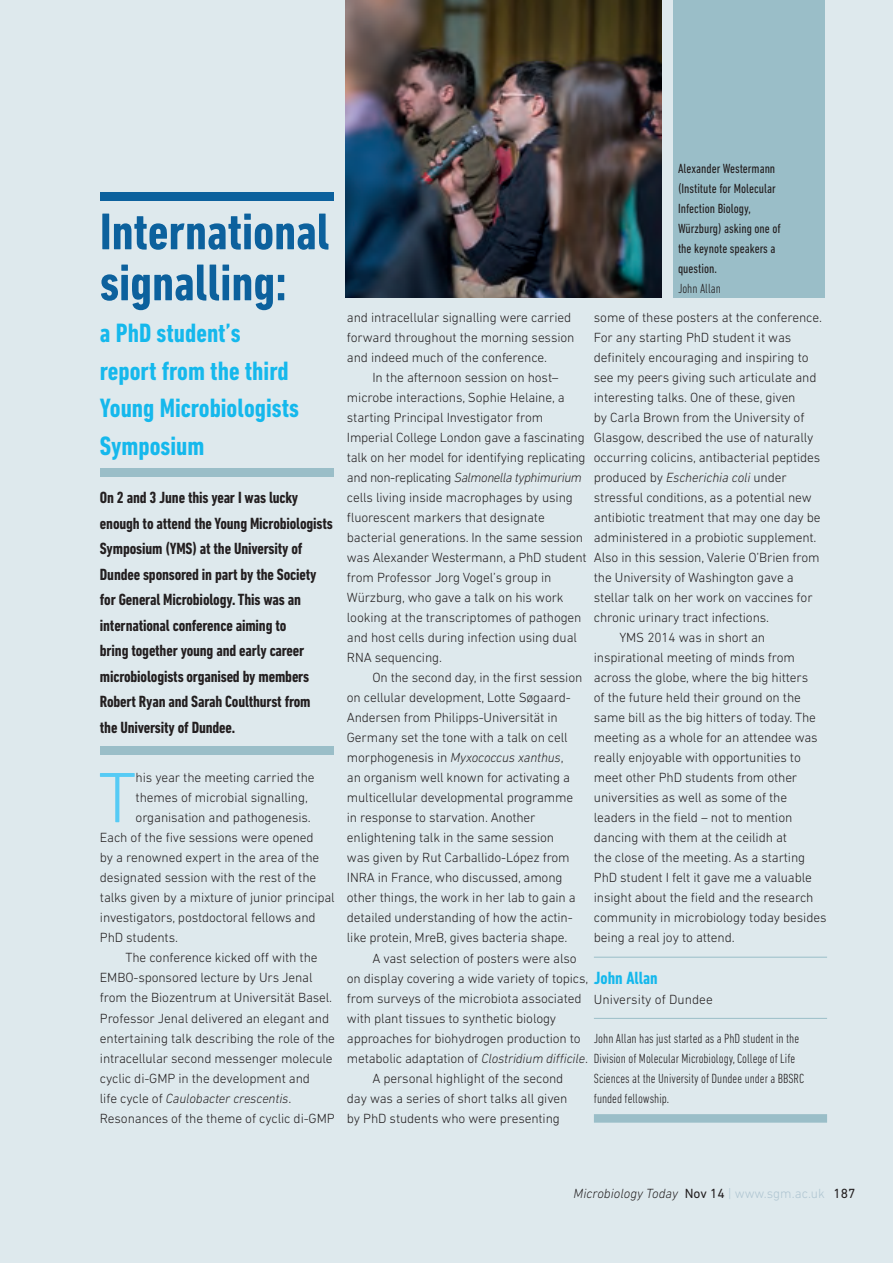
<style>
.page{position:relative;width:893px;height:1263px;background:#dee9ed}
.page>*{position:absolute;margin:0;border:0;box-sizing:border-box;transform-origin:0 0}
.t1{font:300 72.45px "DIN Next LT Pro";color:#56cbf5}
.t2{font:700 condensed 52.5px/51px "DIN Next LT Pro";color:#0c619d}
.t3{font:700 condensed 27px/37.5px "DIN Next LT Pro";color:#15b8ec}
.t4{font:700 condensed 18px "DIN Next LT Pro";color:#15b8ec}
.t5{font:700 condensed 16.5px/25.5px "DIN Next LT Pro";letter-spacing:-.01em;color:#231f20}
.t6{font:300 13.5px/20px "DIN Next LT Pro";letter-spacing:-.01em;color:#231f20}
.t7{font:300 condensed 13.5px "DIN Next LT Pro";color:#231f20}
.Figure_legend{font:condensed 13.5px/20px "DIN Next LT Pro";color:#231f20}
.t8{font:italic 300 13.5px "DIN Next LT Pro";color:#231f20}
.t9{font:13.5px "DIN Next LT Pro";color:#231f20}
.s1{font-style:italic}
.s2{font-weight:300}
.s3{font-stretch:normal}
.s4{font-style:italic;font-stretch:normal}
.s5{font-weight:400;font-style:normal}
.s6{font-style:normal;color:#b0c6d2}
</style>
<div class="page">
<div style="left:100px;top:192px;width:233px;height:8px;background:#0c619d"></div>
<img style="left:346px;top:0;width:315px;height:298px">
<div style="left:674px;top:0;width:151px;height:298px;background:#9abec8"></div>
<hr style="left:594px;top:1018px;width:233px;height:1px;background:#9abec8">
<div style="left:594px;top:1114px;width:233px;height:9px;background:#9abec8"></div>
<hr style="left:594px;top:957px;width:233px;height:1px;background:#9abec8">
<div style="left:100px;top:469px;width:233px;height:8px;background:#9abec8"></div>
<div style="left:100px;top:746px;width:233px;height:9px;background:#9abec8"></div>
<p class="t2" style="left:100px;top:206px;width:231px">International signalling:</p>
<p class="t3" style="left:100px;top:314px;width:200px">a PhD student’s report from the third<br>Young Microbiologists<br>Symposium</p>
<p class="t5" style="left:100px;top:485px;width:234px">On 2 and 3 June this year I was lucky enough to attend the Young Microbiologists Symposium (YMS) at the University of Dundee sponsored in part by the Society for General Microbiology. This was an international conference aiming to<br>bring together young and early career microbiologists organised by members Robert Ryan and Sarah Coulthurst from<br>the University of Dundee.</p>
<p class="t1" style="left:98px;top:756px;width:40px">T</p>
<p class="t6" style="left:136px;top:767px;width:180px">his year the meeting carried the</p>
<p class="t6" style="left:136px;top:787px;width:174px">themes of microbial signalling,</p>
<p class="t6" style="left:136px;top:807px;width:177px">organisation and pathogenesis.</p>
<p class="t6" style="left:100px;top:827px;width:215px">Each of the five sessions were opened</p>
<p class="t6" style="left:100px;top:847px;width:221px">by a renowned expert in the area of the</p>
<p class="t6" style="left:100px;top:867px;width:218px">designated session with the rest of the</p>
<p class="t6" style="left:100px;top:888px;width:236px">talks given by a mixture of junior principal</p>
<p class="t6" style="left:100px;top:908px;width:217px">investigators, postdoctoral fellows and</p>
<p class="t6" style="left:100px;top:928px;width:80px">PhD students.</p>
<p class="t6" style="left:100px;top:948px;width:237px;text-indent:26px">The conference kicked off with the EMBO-sponsored lecture by Urs Jenal from the Biozentrum at Universität Basel.<br>Professor Jenal delivered an elegant and entertaining talk describing the role of the intracellular second messenger molecule cyclic di-GMP in the development and<br>life cycle of <span class="s1">Caulobacter crescentis</span>.<br>Resonances of the theme of cyclic di-GMP</p>
<p class="Figure_legend" style="left:678px;top:159px;width:104px">Alexander Westermann (Institute for Molecular<br>Infection Biology,<br>Würzburg) asking one of the keynote speakers a question.<br><span class="s2">John Allan</span></p>
<p class="t6" style="left:347px;top:307px;width:229px">and intracellular signalling were carried forward throughout the morning session and indeed much of the conference.</p>
<p class="t6" style="left:347px;top:367px;width:241px;text-indent:26px">In the afternoon session on host– microbe interactions, Sophie Helaine, a starting Principal Investigator from Imperial College London gave a fascinating talk on her model for identifying replicating and non-replicating <span class="s1">Salmonella typhimurium </span>cells living inside macrophages by using fluorescent markers that designate bacterial generations. In the same session was Alexander Westermann, a PhD student from Professor Jorg Vogel’s group in Würzburg, who gave a talk on his work looking at the transcriptomes of pathogen and host cells during infection using dual RNA sequencing.</p>
<p class="t6" style="left:347px;top:667px;width:237px;text-indent:26px">On the second day, in the first session on cellular development, Lotte Søgaard-Andersen from Philipps-Universität in Germany set the tone with a talk on cell morphogenesis in <span class="s1">Myxococcus xanthus</span>,<br>an organism well known for activating a multicellular developmental programme in response to starvation. Another enlightening talk in the same session<br>was given by Rut Carballido-López from INRA in France, who discussed, among other things, the work in her lab to gain a detailed understanding of how the actin&shy;like protein, MreB, gives bacteria shape.</p>
<p class="t6" style="left:347px;top:948px;width:243px;text-indent:26px">A vast selection of posters were also on display covering a wide variety of topics, from surveys of the microbiota associated with plant tissues to synthetic biology approaches for biohydrogen production to</p>
<p class="t6" style="left:347px;top:1068px;width:222px;text-indent:26px">A personal highlight of the second day was a series of short talks all given by PhD students who were presenting</p>
<p class="t6" style="left:594px;top:307px;width:230px">some of these posters at the conference.<br>For any starting PhD student it was definitely encouraging and inspiring to see my peers giving such articulate and interesting talks. One of these, given<br>by Carla Brown from the University of Glasgow, described the use of naturally occurring colicins, antibacterial peptides produced by <span class="s1">Escherichia coli</span> under stressful conditions, as a potential new antibiotic treatment that may one day be administered in a probiotic supplement.<br>Also in this session, Valerie O’Brien from the University of Washington gave a stellar talk on her work on vaccines for chronic urinary tract infections.</p>
<p class="t6" style="left:594px;top:627px;width:234px;text-indent:26px">YMS 2014 was in short an inspirational meeting of minds from across the globe, where the big hitters<br>of the future held their ground on the same bill as the big hitters of today. The meeting as a whole for an attendee was really enjoyable with opportunities to meet other PhD students from other universities as well as some of the leaders in the field – not to mention dancing with them at the ceilidh at<br>the close of the meeting. As a starting PhD student I felt it gave me a valuable insight about the field and the research community in microbiology today besides being a real joy to attend.</p>
<p class="t4" style="left:594px;top:967px;width:65px">John Allan</p>
<p class="t6" style="left:594px;top:989px;width:120px">University of Dundee</p>
<p class="t7" style="left:594px;top:1031px;width:207px">John Allan has just started as a PhD student in the</p>
<p class="t7" style="left:347px;top:1051px;width:450px"><span class="s3">metabolic adaptation of</span> <span class="s4">Clostridium difficile</span><span class="s3">.</span> Division of Molecular Microbiology, College of Life</p>
<p class="t7" style="left:594px;top:1071px;width:212px">Sciences at the University of Dundee under a BBSRC</p>
<p class="t7" style="left:594px;top:1091px;width:77px">funded fellowship.</p>
<p class="t8" style="left:574px;top:1185px;width:253px">Microbiology Today <span class="s5">Nov 14</span> <span class="s6">| www.sgm.ac.uk</span></p>
<p class="t9" style="left:833px;top:1185px;width:23px">187</p>
</div>
